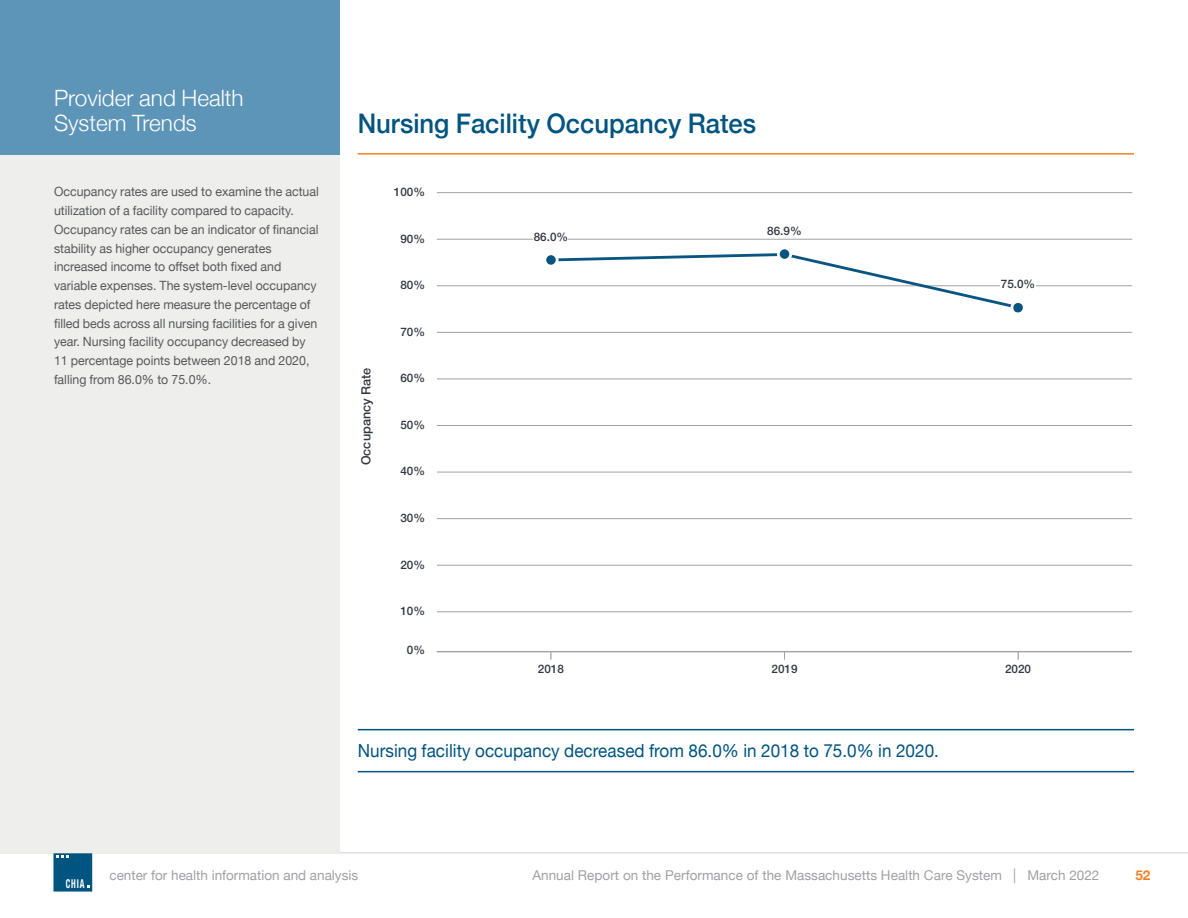
<style>
.page{position:relative;width:1188px;height:918px;background:#fff}
.page>*{position:absolute;margin:0;border:0;box-sizing:border-box;transform-origin:0 0}
.t1{font:500 27px "Helvetica Neue";color:#005480;scale:.95 1}
.t2{font:300 22.5px/25.5px "Helvetica Neue";color:#fff}
.t3{font:18px "Helvetica Neue";letter-spacing:.005em;color:#005480;scale:.95 1}
.t4{font:13.5px "Helvetica Neue";letter-spacing:.005em;color:#a1a1a5}
.t5{font:700 13.5px "Helvetica Neue";color:#f58023}
.t6{font:12.75px/18.8px "Helvetica Neue";color:#57585a}
.t7{font:500 12.75px "Helvetica Neue LT Std";color:#343741}
.t8{font:700 condensed 12.15px "Helvetica Neue";color:#fff;scale:.7 1}
.t9{font:500 11.7px "Helvetica Neue LT Std";color:#343741}
.s1{font-size:14.85px}
</style>
<div class="page">
<div style="left:54px;top:853px;width:38px;height:38px;background:#005480"></div>
<div style="left:54px;top:853px;width:38px;height:38px;border:1px solid #005480"></div>
<svg style="left:56px;top:856px;width:13px;height:2px"></svg>
<hr style="left:0;top:852px;width:1188px;height:1px;background:#ceced0">
<div style="left:0;top:137px;width:340px;height:716px;background:#eeefec"></div>
<div style="left:0;top:0;width:340px;height:154px;background:#5d95b8"></div>
<hr style="left:358px;top:153px;width:776px;height:2px;background:#f58023">
<hr style="left:437px;top:651px;width:695px;height:1px;background:#a0a2a5">
<hr style="left:437px;top:612px;width:695px;height:1px;background:#a0a2a5">
<hr style="left:437px;top:565px;width:695px;height:1px;background:#a0a2a5">
<hr style="left:437px;top:518px;width:695px;height:1px;background:#a0a2a5">
<hr style="left:437px;top:332px;width:695px;height:1px;background:#a0a2a5">
<hr style="left:437px;top:379px;width:695px;height:1px;background:#a0a2a5">
<hr style="left:437px;top:425px;width:695px;height:1px;background:#a0a2a5">
<hr style="left:437px;top:472px;width:695px;height:1px;background:#a0a2a5">
<hr style="left:437px;top:239px;width:695px;height:1px;background:#a0a2a5">
<hr style="left:437px;top:192px;width:695px;height:1px;background:#a0a2a5">
<hr style="left:437px;top:286px;width:695px;height:1px;background:#a0a2a5">
<div style="left:533px;top:232px;width:35px;height:11px;background:#fff"></div>
<div style="left:1000px;top:279px;width:35px;height:11px;background:#fff"></div>
<div style="left:543px;top:252px;width:16px;height:16px;border:3px solid #fff;border-radius:50%"></div>
<div style="left:778px;top:248px;width:13px;height:12px;background:#095581;border-radius:50%"></div>
<div style="left:777px;top:246px;width:15px;height:16px;border:3px solid #fff;border-radius:50%"></div>
<svg style="left:548px;top:252px;width:475px;height:61px"></svg>
<hr style="left:358px;top:729px;width:776px;height:1px;background:#005480">
<hr style="left:358px;top:771px;width:776px;height:1px;background:#005480">
<h2 class="t2" style="left:54px;top:83px;width:191px">Provider and Health<br>System Trends</h2>
<p class="t6" style="left:54px;top:183px;width:266px">Occupancy rates are used to examine the actual utilization of a facility compared to capacity.<br>Occupancy rates can be an indicator of financial stability as higher occupancy generates increased income to offset both fixed and variable expenses. The system-level occupancy rates depicted here measure the percentage of filled beds across all nursing facilities for a given year. Nursing facility occupancy decreased by 11 percentage points between 2018 and 2020, falling from 86.0% to 75.0%.</p>
<h1 class="t1" style="left:358px;top:102px;width:421px">Nursing Facility Occupancy Rates</h1>
<p class="t7" style="left:358px;top:465px;width:99px;rotate:-90deg">Occupancy Rate</p>
<p class="t9" style="left:394px;top:185px;width:33px">100%</p>
<p class="t9" style="left:400px;top:231px;width:26px">90%</p>
<p class="t9" style="left:400px;top:278px;width:26px">80%</p>
<p class="t9" style="left:400px;top:325px;width:26px">70%</p>
<p class="t9" style="left:400px;top:371px;width:26px">60%</p>
<p class="t9" style="left:400px;top:418px;width:26px">50%</p>
<p class="t9" style="left:400px;top:464px;width:26px">40%</p>
<p class="t9" style="left:400px;top:511px;width:26px">30%</p>
<p class="t9" style="left:400px;top:557px;width:26px">20%</p>
<p class="t9" style="left:400px;top:604px;width:26px">10%</p>
<p class="t9" style="left:407px;top:643px;width:20px">0%</p>
<p class="t9" style="left:534px;top:230px;width:36px">86.0%</p>
<p class="t9" style="left:767px;top:224px;width:36px">86.9%</p>
<p class="t9" style="left:1001px;top:277px;width:36px">75.0%</p>
<p class="t9" style="left:538px;top:662px;width:28px">2018</p>
<p class="t9" style="left:772px;top:662px;width:28px">2019</p>
<p class="t9" style="left:1005px;top:662px;width:28px">2020</p>
<h3 class="t3" style="left:358px;top:738px;width:613px">Nursing facility occupancy decreased from 86.0% in 2018 to 75.0% in 2020.</h3>
<p class="t8" style="left:66px;top:874px;width:28px">CHIA</p>
<p class="t4" style="left:532px;top:866px;width:569px">Annual Report on the Performance of the Massachusetts Health Care System <span class="s1">|</span> March 2022</p>
<p class="t4" style="left:109px;top:866px;width:250px">center for health information and analysis</p>
<p class="t5" style="left:1135px;top:865px;width:17px">52</p>
</div>
